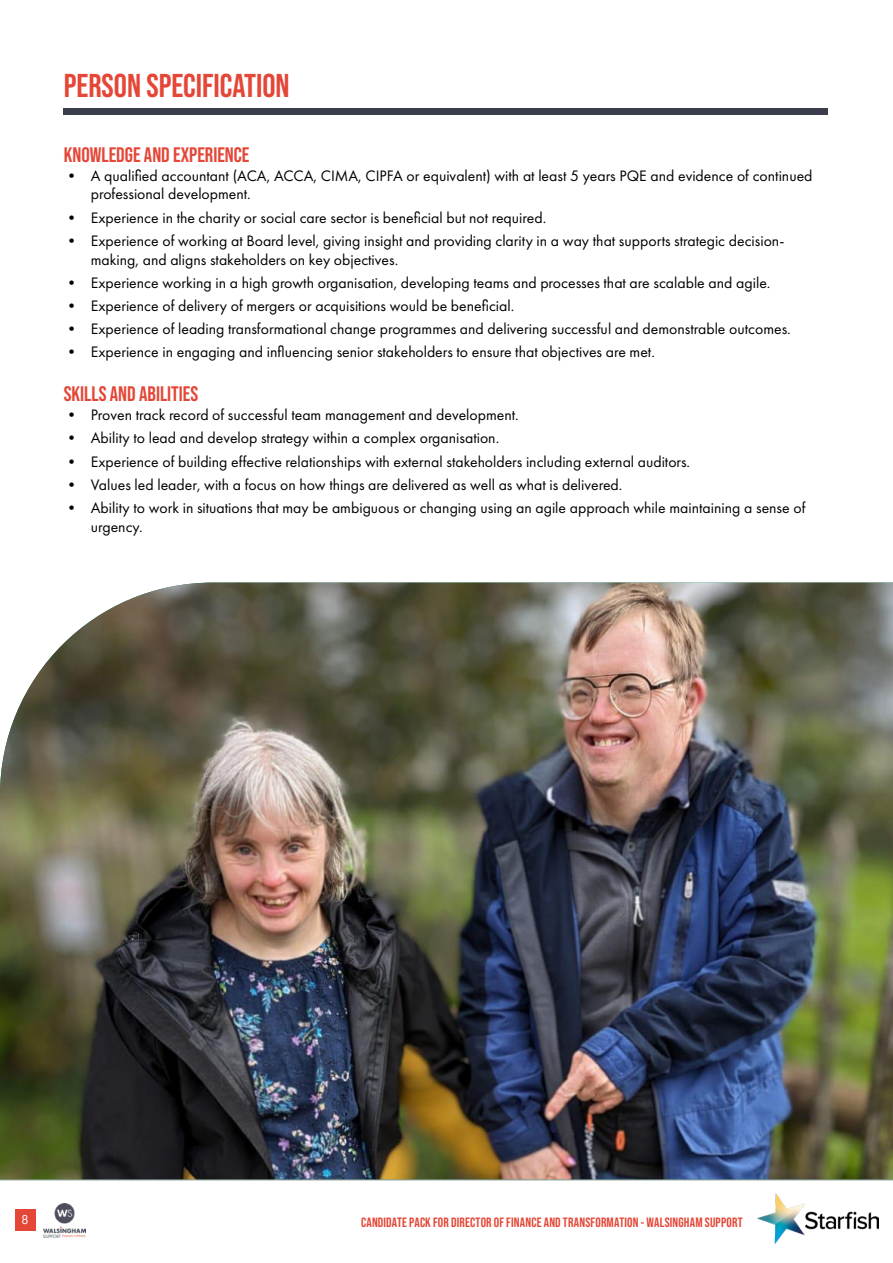
<style>
.page{position:relative;width:893px;height:1263px;background:#fff}
.page>*{position:absolute;margin:0;border:0;box-sizing:border-box;transform-origin:0 0}
.t1{font:700 33px "Bebas Neue Pro";color:#e44637}
.t2{font:700 21px "Bebas Neue Pro";color:#e44637}
.t3{font:15.75px/18.9px "Futura PT";color:#000}
.t4{font:700 13.5px "Bebas Neue Pro";letter-spacing:.015em;color:#e44637}
.t5{font:13.5px "Futura PT";color:#fff}
</style>
<div class="page">
<img style="left:758px;top:1194px;width:120px;height:50px">
<div style="left:15px;top:1210px;width:20px;height:21px;background:#e44637"></div>
<hr style="left:0;top:1179px;width:893px;height:2px;background:#000">
<img style="left:43px;top:1204px;width:42px;height:33px">
<div style="left:64px;top:109px;width:764px;height:6px;background:#3c3d4c"></div>
<img style="left:0;top:583px;width:893px;height:596px">
<h1 class="t1" style="left:64px;top:66px;width:227px">PERSON SPECIFICATION</h1>
<h2 class="t2" style="left:64px;top:142px;width:187px">KNOWLEDGE AND EXPERIENCE</h2>
<p class="t3" style="left:91px;top:166px;width:723px;text-indent:-27px">• A qualified accountant (ACA, ACCA, CIMA, CIPFA or equivalent) with at least 5 years PQE and evidence of continued professional development.</p>
<p class="t3" style="left:64px;top:208px;width:484px">• Experience in the charity or social care sector is beneficial but not required.</p>
<p class="t3" style="left:91px;top:231px;width:695px;text-indent:-27px">• Experience of working at Board level, giving insight and providing clarity in a way that supports strategic decision&shy;making, and aligns stakeholders on key objectives.</p>
<p class="t3" style="left:64px;top:273px;width:708px">• Experience working in a high growth organisation, developing teams and processes that are scalable and agile.</p>
<p class="t3" style="left:64px;top:296px;width:452px">• Experience of delivery of mergers or acquisitions would be beneficial.</p>
<p class="t3" style="left:64px;top:319px;width:729px">• Experience of leading transformational change programmes and delivering successful and demonstrable outcomes.</p>
<p class="t3" style="left:64px;top:342px;width:593px">• Experience in engaging and influencing senior stakeholders to ensure that objectives are met.</p>
<h2 class="t2" style="left:64px;top:382px;width:136px">SKILLS AND ABILITIES</h2>
<p class="t3" style="left:64px;top:405px;width:457px">• Proven track record of successful team management and development.</p>
<p class="t3" style="left:64px;top:429px;width:437px">• Ability to lead and develop strategy within a complex organisation.</p>
<p class="t3" style="left:64px;top:452px;width:628px">• Experience of building effective relationships with external stakeholders including external auditors.</p>
<p class="t3" style="left:64px;top:475px;width:560px">• Values led leader, with a focus on how things are delivered as well as what is delivered.</p>
<p class="t3" style="left:91px;top:498px;width:716px;text-indent:-27px">• Ability to work in situations that may be ambiguous or changing using an agile approach while maintaining a sense of urgency.</p>
<p class="t5" style="left:21px;top:1211px;width:9px">8</p>
<p class="t4" style="left:361px;top:1215px;width:383px">CANDIDATE PACK FOR DIRECTOR OF FINANCE AND TRANSFORMATION - WALSINGHAM SUPPORT</p>
</div>
